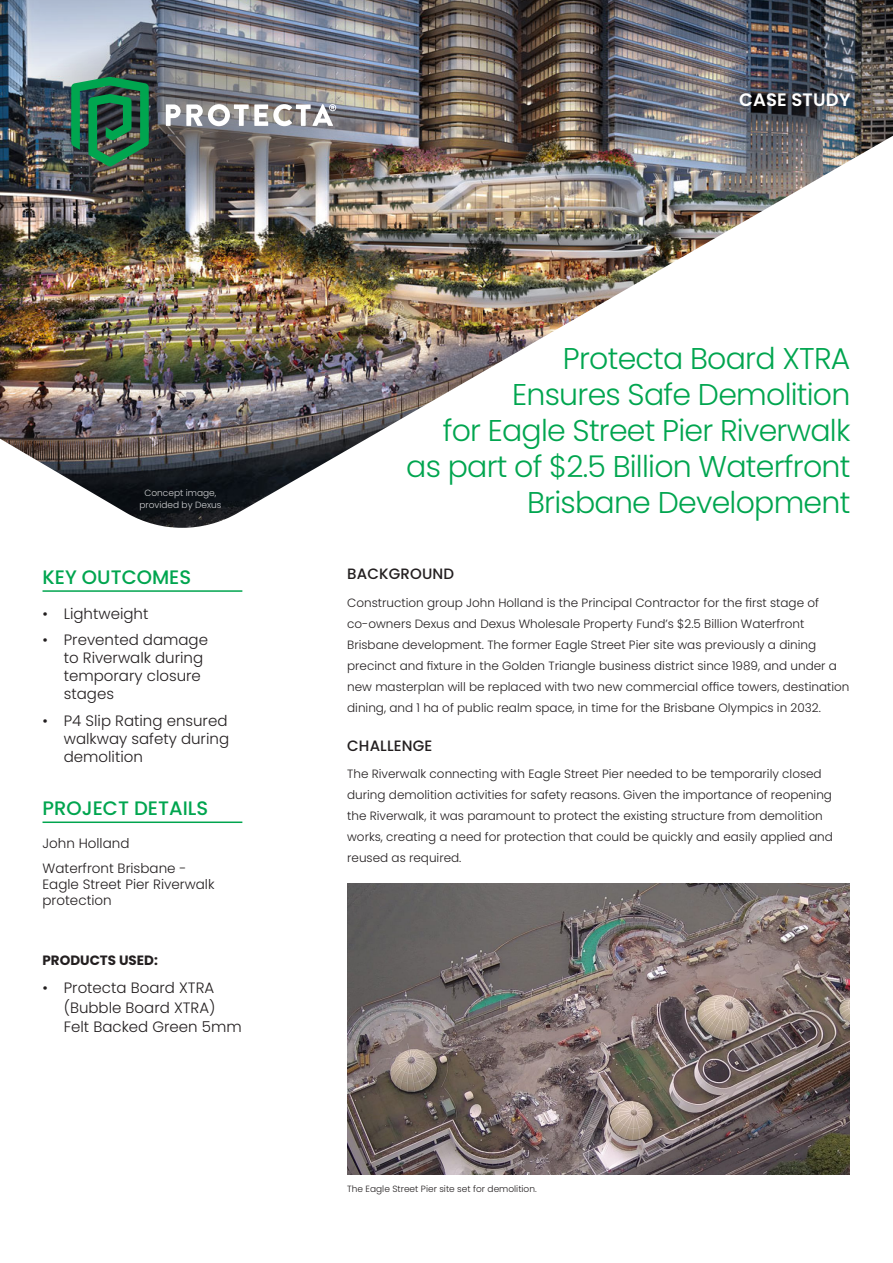
<style>
.page{position:relative;width:893px;height:1263px;background:#fff}
.page>*{position:absolute;margin:0;border:0;box-sizing:border-box;transform-origin:0 0}
.t1{font:300 30px/36px "Poppins";letter-spacing:-.025em;color:#00a54f;text-align:right}
.SIDEBAR_H1{font:500 19.5px "Poppins";color:#00a54f}
.CASE_STUDY{font:600 18px "Poppins";letter-spacing:.01em;color:#fff}
.t2{font:300 15px/18px "Poppins";color:#231f20}
.t3{font:500 15px "Poppins";letter-spacing:.01em;color:#231f20}
.SIDEBAR_BODY{font:300 13.5px/16.2px "Poppins";color:#231f20}
.SIDEBAR_BODY-2{font:700 13.5px "Poppins";color:#231f20}
.BODY{font:300 12px/21px "Poppins";color:#231f20}
.t4{font:300 9px "Poppins";color:#231f20}
.SIDEBAR_BODY_BULLET{font:300 9px/12px "Poppins";color:#d1d2d4;text-align:center}
</style>
<div class="page">
<img style="left:0;top:143px;width:880px;height:385px">
<img style="left:7px;top:32px;width:393px;height:179px;border-radius:50%">
<img style="left:0;top:0;width:893px;height:143px">
<hr style="left:43px;top:590px;width:199px;height:2px;background:#00a54f">
<hr style="left:43px;top:821px;width:199px;height:2px;background:#00a54f">
<img style="left:347px;top:883px;width:503px;height:291px">
<img style="left:71px;top:77px;width:78px;height:89px">
<svg style="left:166px;top:104px;width:170px;height:22px"></svg>
<p class="SIDEBAR_BODY_BULLET" style="left:139px;top:487px;width:84px">Concept image, provided by Dexus</p>
<p class="SIDEBAR_H1" style="left:43px;top:566px;width:150px">KEY OUTCOMES</p>
<p class="t2" style="left:43px;top:605px;width:107px">• Lightweight</p>
<p class="t2" style="left:64px;top:631px;width:146px;text-indent:-21px">• Prevented damage to Riverwalk during temporary closure stages</p>
<p class="t2" style="left:64px;top:712px;width:167px;text-align:justify;text-indent:-21px">• P4 Slip Rating ensured walkway safety during demolition</p>
<p class="SIDEBAR_H1" style="left:43px;top:797px;width:167px">PROJECT DETAILS</p>
<p class="SIDEBAR_BODY" style="left:43px;top:835px;width:88px">John Holland</p>
<p class="SIDEBAR_BODY" style="left:43px;top:860px;width:173px">Waterfront Brisbane -<br>Eagle Street Pier Riverwalk protection</p>
<p class="SIDEBAR_BODY-2" style="left:43px;top:953px;width:117px">PRODUCTS USED:</p>
<p class="t2" style="left:64px;top:978px;width:179px;line-height:19.5px;text-indent:-21px">• Protecta Board XTRA (Bubble Board XTRA)<br>Felt Backed Green 5mm</p>
<p class="CASE_STUDY" style="left:739px;top:89px;width:113px">CASE STUDY</p>
<h1 class="t1" style="left:563px;top:340px;width:289px">Protecta Board XTRA</h1>
<h1 class="t1" style="left:443px;top:376px;width:409px">Ensures Safe Demolition<br>for Eagle Street Pier Riverwalk</h1>
<h1 class="t1" style="left:406px;top:448px;width:446px">as part of $2.5 Billion Waterfront<br>Brisbane Development</h1>
<h2 class="t3" style="left:347px;top:565px;width:108px">BACKGROUND</h2>
<p class="BODY" style="left:347px;top:592px;width:504px">Construction group John Holland is the Principal Contractor for the first stage of co-owners Dexus and Dexus Wholesale Property Fund’s $2.5 Billion Waterfront Brisbane development. The former Eagle Street Pier site was previously a dining precinct and fixture in the Golden Triangle business district since 1989, and under a new masterplan will be replaced with two new commercial office towers, destination dining, and 1 ha of public realm space, in time for the Brisbane Olympics in 2032.</p>
<h2 class="t3" style="left:347px;top:737px;width:87px">CHALLENGE</h2>
<p class="BODY" style="left:347px;top:764px;width:487px">The Riverwalk connecting with Eagle Street Pier needed to be temporarily closed during demolition activities for safety reasons. Given the importance of reopening the Riverwalk, it was paramount to protect the existing structure from demolition works, creating a need for protection that could be quickly and easily applied and reused as required.</p>
<p class="t4" style="left:347px;top:1184px;width:191px">The Eagle Street Pier site set for demolition.</p>
</div>
